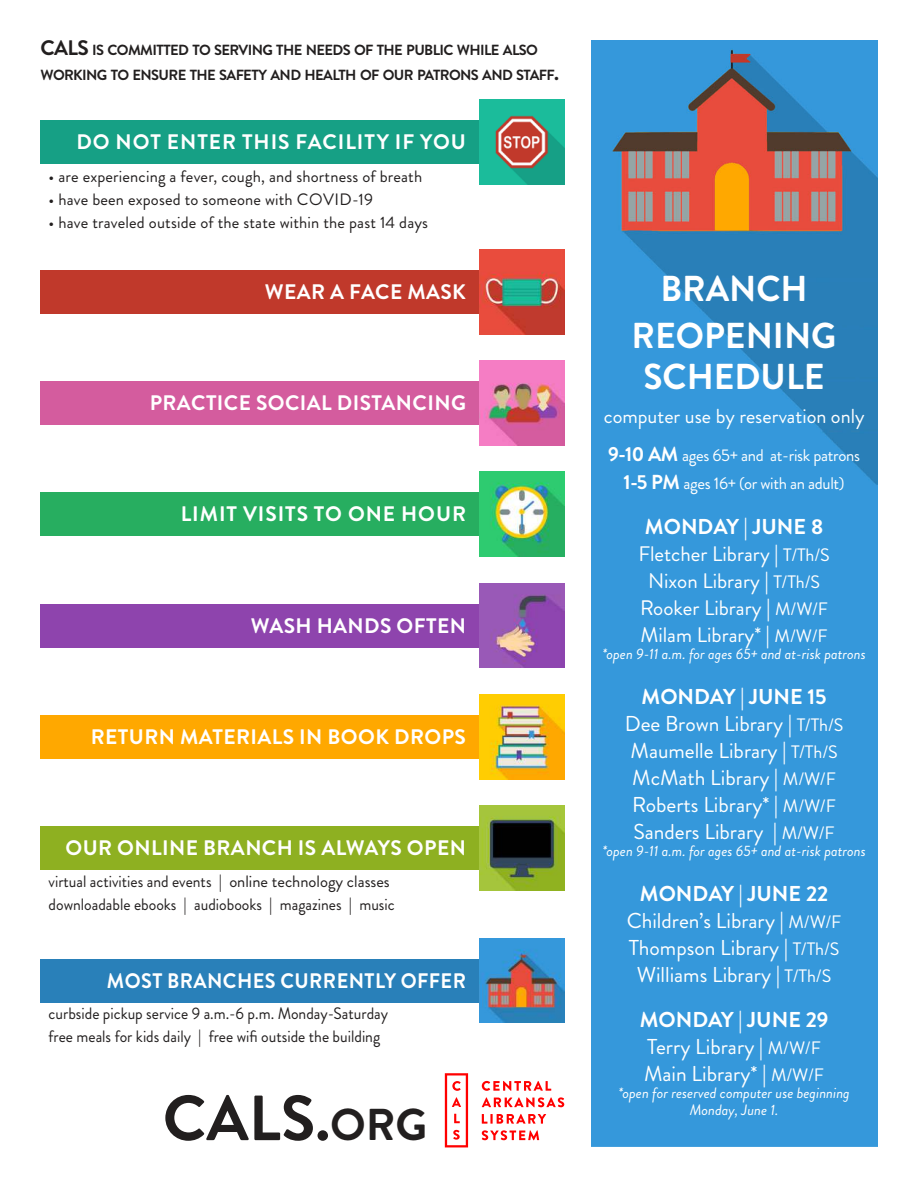
<style>
.page{position:relative;width:918px;height:1188px;background:#fff}
.page>*{position:absolute;margin:0;border:0;box-sizing:border-box;transform-origin:0 0}
.t1{font:700 63.75px "Brandon Grotesque";color:#221f1f}
.t2{font:700 36px/46.5px "Brandon Grotesque";color:#fff;text-align:center}
.t3{font:21.6px/26.8px "Brandon Grotesque";color:#fff;text-align:center}
.t4{font:700 21.6px "Brandon Grotesque";color:#fff}
.t5{font:700 21px "Brandon Grotesque";letter-spacing:.02em;color:#fff}
.t6{font:21px/26.8px "Brandon Grotesque";color:#fff;text-align:center}
.t7{font:700 21px "Brandon Grotesque";letter-spacing:.045em;color:#fff}
.t8{font:700 21px "Brandon Grotesque";letter-spacing:.02em;color:#fff;scale:.95 1}
.t9{font:20.25px "Brandon Grotesque";color:#fff}
.t10{font:16.8px/28.3px "Brandon Grotesque";letter-spacing:-.02em;color:#fff;text-align:center}
.t11{font:16.5px/23.1px "Brandon Grotesque";color:#221f1f;scale:.95 1}
.t12{font:16.5px "Brandon Grotesque";color:#221f1f}
.t13{font:italic 15px/17.2px "Brandon Grotesque";color:#fff;text-align:center}
.t14{font:700 14.7px/25.2px "Brandon Grotesque";letter-spacing:-.045em;color:#221f1f}
.s1{font-size:21px}
.s2{font-size:44.55px}
.s3{font-weight:700;font-size:20.25px}
.s4{font-weight:700;font-size:21.6px}
.s5{font-size:18px}
.s6{font-weight:700}
</style>
<div class="page">
<img style="left:591px;top:40px;width:286px;height:1107px">
<div style="left:41px;top:382px;width:486px;height:43px;background:#d45c9e"></div>
<img style="left:480px;top:361px;width:84px;height:85px">
<div style="left:41px;top:493px;width:486px;height:43px;background:#27ae60"></div>
<img style="left:480px;top:472px;width:84px;height:85px">
<div style="left:41px;top:270px;width:486px;height:43px;background:#c0392b"></div>
<img style="left:480px;top:249px;width:84px;height:85px">
<div style="left:41px;top:715px;width:486px;height:43px;background:#ffa800"></div>
<img style="left:480px;top:694px;width:84px;height:85px">
<div style="left:41px;top:604px;width:486px;height:43px;background:#8e44ad"></div>
<img style="left:480px;top:583px;width:84px;height:85px">
<svg style="left:482px;top:1081px;width:69px;height:10px"></svg>
<svg style="left:482px;top:1097px;width:82px;height:10px"></svg>
<svg style="left:482px;top:1114px;width:64px;height:10px"></svg>
<svg style="left:482px;top:1130px;width:57px;height:10px"></svg>
<svg style="left:445px;top:1073px;width:23px;height:74px"></svg>
<div style="left:41px;top:121px;width:486px;height:43px;background:#16a085"></div>
<img style="left:480px;top:100px;width:84px;height:85px">
<div style="left:41px;top:826px;width:486px;height:44px;background:#8eb021"></div>
<img style="left:480px;top:806px;width:84px;height:84px">
<div style="left:41px;top:959px;width:486px;height:43px;background:#2980b9"></div>
<img style="left:480px;top:938px;width:84px;height:85px">
<p class="t14" style="left:40px;top:38px;width:520px"><span class="s1">CALS</span> IS COMMITTED TO SERVING THE NEEDS OF THE PUBLIC WHILE ALSO<br>WORKING TO ENSURE THE SAFETY AND HEALTH OF OUR PATRONS AND STAFF<span class="s1">.</span></p>
<p class="t7" style="left:76px;top:133px;width:391px">DO NOT ENTER THIS FACILITY IF YOU</p>
<p class="t12" style="left:49px;top:169px;width:375px">• are experiencing a fever, cough, and shortness of breath</p>
<p class="t12" style="left:49px;top:192px;width:326px">• have been exposed to someone with COVID-19</p>
<p class="t12" style="left:49px;top:215px;width:381px">• have traveled outside of the state within the past 14 days</p>
<p class="t5" style="left:265px;top:283px;width:203px">WEAR A FACE MASK</p>
<p class="t5" style="left:150px;top:395px;width:318px">PRACTICE SOCIAL DISTANCING</p>
<p class="t7" style="left:181px;top:505px;width:287px">LIMIT VISITS TO ONE HOUR</p>
<p class="t5" style="left:251px;top:617px;width:217px">WASH HANDS OFTEN</p>
<p class="t5" style="left:91px;top:728px;width:377px">RETURN MATERIALS IN BOOK DROPS</p>
<p class="t5" style="left:65px;top:839px;width:402px">OUR ONLINE BRANCH IS ALWAYS OPEN</p>
<p class="t11" style="left:49px;top:872px;width:366px">virtual activities and events | online technology classes downloadable ebooks | audiobooks | magazines | music</p>
<p class="t8" style="left:107px;top:972px;width:379px">MOST BRANCHES CURRENTLY OFFER</p>
<p class="t11" style="left:49px;top:1004px;width:359px">curbside pickup service 9 a.m.-6 p.m. Monday-Saturday free meals for kids daily | free wifi outside the building</p>
<h1 class="t1" style="left:163px;top:1081px;width:266px">CALS.<span class="s2">ORG</span></h1>
<h2 class="t2" style="left:632px;top:270px;width:206px">BRANCH<br>REOPENING</h2>
<h2 class="t2" style="left:643px;top:358px;width:183px">SCHEDULE</h2>
<p class="t9" style="left:604px;top:407px;width:262px">computer use by reservation only</p>
<p class="t10" style="left:608px;top:443px;width:253px"><span class="s3">9-10 AM</span> ages 65+ and at-risk patrons<br><span class="s3">1-5 PM</span> ages 16+ (or with an adult)</p>
<p class="t4" style="left:645px;top:518px;width:180px">MONDAY | JUNE 8</p>
<p class="t6" style="left:638px;top:543px;width:193px">Fletcher Library <span class="s4">|</span> <span class="s5">T/Th/S<br></span>Nixon Library <span class="s4">|</span> <span class="s5">T/Th/S<br></span>Rooker Library <span class="s4">|</span> <span class="s5">M/W/F<br></span>Milam Library* <span class="s4">|</span> <span class="s5">M/W/F</span></p>
<p class="t13" style="left:602px;top:648px;width:265px">*open 9-11 a.m. for ages 65+ and at-risk patrons</p>
<p class="t3" style="left:625px;top:686px;width:220px"><span class="s6">MONDAY | JUNE 15<br></span>Dee Brown Library <span class="s6">|</span> <span class="s5">T/Th/S<br></span>Maumelle Library <span class="s6">|</span> <span class="s5">T/Th/S<br></span>McMath Library <span class="s6">|</span> <span class="s5">M/W/F<br></span>Roberts Library* <span class="s6">|</span> <span class="s5">M/W/F<br></span>Sanders Library <span class="s6">|</span> <span class="s5">M/W/F</span></p>
<p class="t13" style="left:602px;top:844px;width:265px">*open 9-11 a.m. for ages 65+ and at-risk patrons</p>
<p class="t3" style="left:627px;top:883px;width:216px"><span class="s6">MONDAY | JUNE 22<br></span>Children’s Library <span class="s6">|</span> <span class="s5">M/W/F<br></span>Thompson Library <span class="s6">|</span> <span class="s5">T/Th/S<br></span>Williams Library <span class="s6">|</span> <span class="s5">T/Th/S</span></p>
<p class="t3" style="left:640px;top:1009px;width:190px;text-align:left"><span class="s6">MONDAY | JUNE 29<br></span>Terry Library <span class="s6">|</span> <span class="s5">M/W/F<br></span>Main Library* <span class="s6">|</span> <span class="s5">M/W/F</span></p>
<p class="t13" style="left:618px;top:1086px;width:233px">*open for reserved computer use beginning<br>Monday, June 1.</p>
</div>
